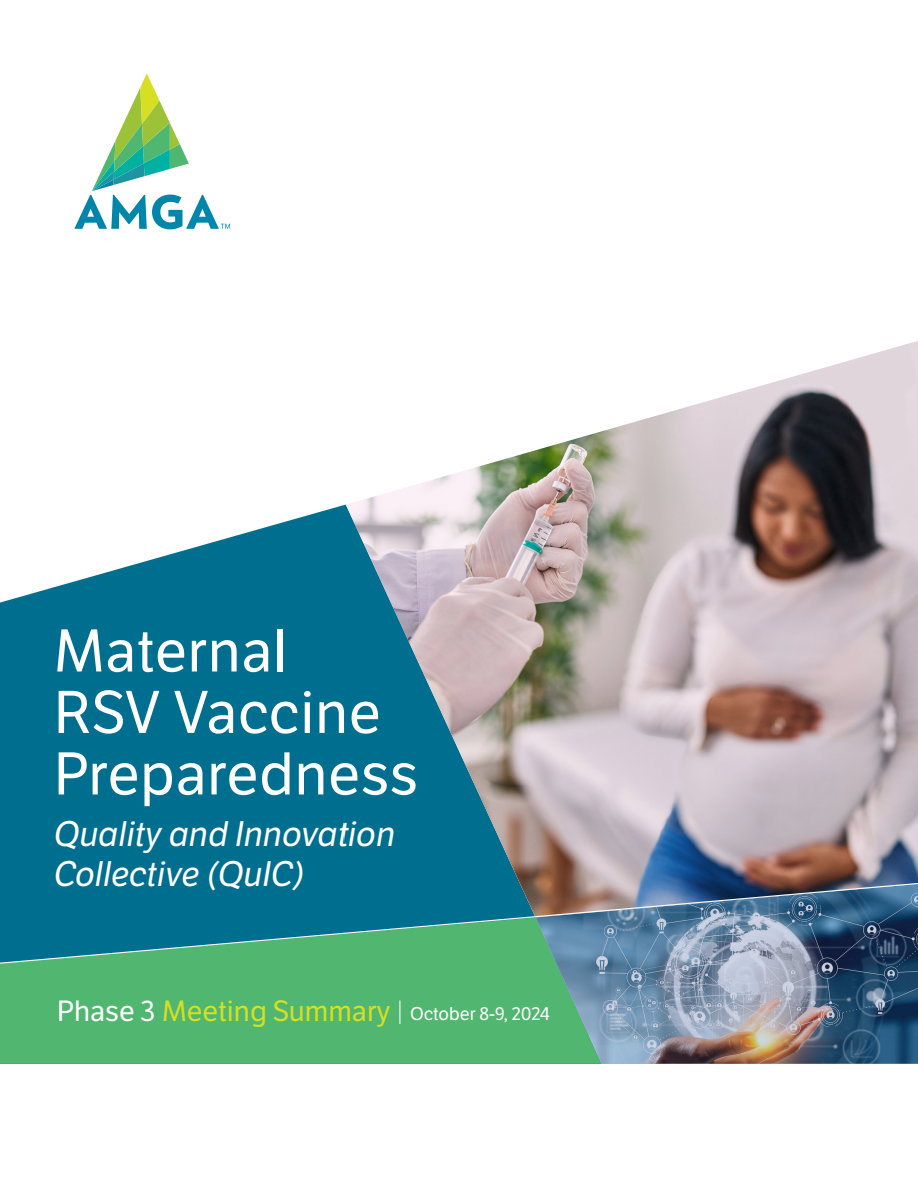
<style>
.page{position:relative;width:918px;height:1188px;background:#fff}
.page>*{position:absolute;margin:0;border:0;box-sizing:border-box;transform-origin:0 0}
.t1{font:58.5px/61.5px "LFT Etica";letter-spacing:.01em;color:#fff}
.t2{font:italic 34.5px/40.5px "LFT Etica";color:#fff}
.t3{font:18px "LFT Etica";letter-spacing:-.005em;color:#fff}
.s1{font-size:28.5px}
.s2{font-size:28.5px;color:#d6df21}
</style>
<div class="page">
<svg style="left:0;top:505px;width:346px;height:372px;background:#21819d"></svg>
<div style="left:0;top:965px;width:536px;height:99px;background:#50b670"></div>
<img style="left:346px;top:341px;width:572px;height:536px">
<img style="left:536px;top:965px;width:382px;height:99px">
<img style="left:0;top:877px;width:918px;height:88px">
<hr style="left:399px;top:1000px;width:2px;height:24px;background:#fff">
<svg style="left:74px;top:74px;width:156px;height:155px"></svg>
<p class="t1" style="left:54px;top:621px;width:234px">Maternal</p>
<p class="t1" style="left:54px;top:683px;width:366px">RSV Vaccine<br>Preparedness</p>
<p class="t2" style="left:54px;top:814px;width:343px">Quality and Innovation<br>Collective (QuIC)</p>
<p class="t3" style="left:57px;top:1003px;width:494px"><span class="s1">Phase 3</span> <span class="s2">Meeting Summary</span> October 8-9, 2024</p>
</div>
